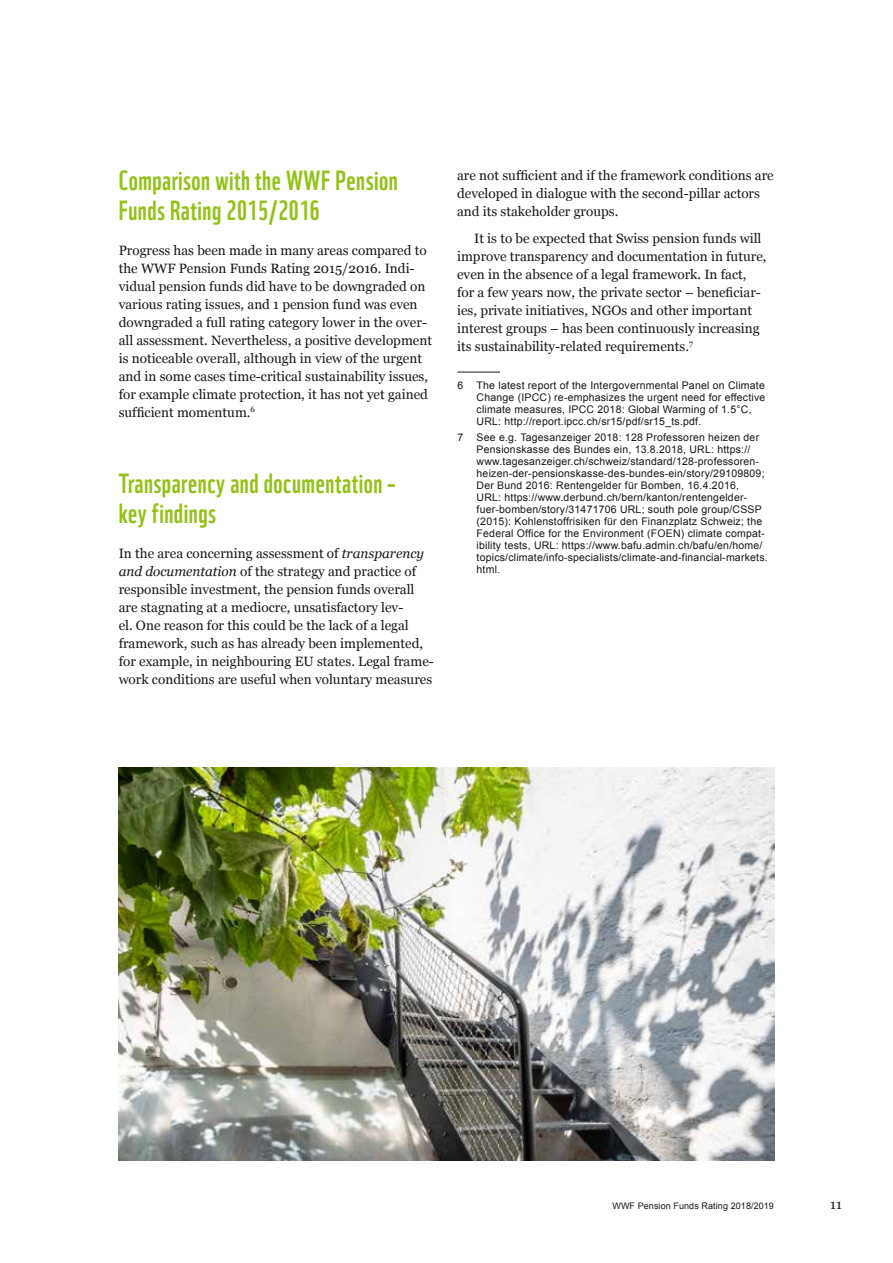
<style>
.page{position:relative;width:893px;height:1263px;background:#fff}
.page>*{position:absolute;margin:0;border:0;box-sizing:border-box;transform-origin:0 0}
.t1{font:27px/30px "WWF";letter-spacing:.02em;color:#94c11a}
.t2{font:13.5px/18px "Georgia";color:#181716}
.t3{font:10.5px/12px "Arial";letter-spacing:.02em;color:#181716}
.t4{font:9px "Arial";letter-spacing:.01em;color:#181716}
.s1{font-style:italic}
</style>
<div class="page">
<hr style="left:457px;top:372px;width:43px;height:1px;background:#181716">
<img style="left:119px;top:767px;width:655px;height:394px">
<h1 class="t1" style="left:119px;top:162px;width:281px">Comparison with the WWF Pension<br>Funds Rating 2015/2016</h1>
<p class="t2" style="left:119px;top:241px;width:315px">Progress has been made in many areas compared to the WWF Pension Funds Rating 2015/2016. Indi&shy;vidual pension funds did have to be downgraded on various rating issues, and 1 pension fund was even downgraded a full rating category lower in the over&shy;all assessment. Nevertheless, a positive development is noticeable overall, although in view of the urgent and in some cases time-critical sustainability issues, for example climate protection, it has not yet gained sufficient momentum.<sup>6</sup></p>
<h1 class="t1" style="left:119px;top:466px;width:278px">Transparency and documentation – key findings</h1>
<p class="t2" style="left:119px;top:544px;width:317px">In the area concerning assessment of <span class="s1">transparency and documentation</span> of the strategy and practice of responsible investment, the pension funds overall are stagnating at a mediocre, unsatisfactory lev-<br>el. One reason for this could be the lack of a legal framework, such as has already been implemented, for example, in neighbouring EU states. Legal frame&shy;work conditions are useful when voluntary measures</p>
<p class="t2" style="left:457px;top:167px;width:318px">are not sufficient and if the framework conditions are developed in dialogue with the second-pillar actors and its stakeholder groups.</p>
<p class="t2" style="left:457px;top:229px;width:311px;text-indent:17px">It is to be expected that Swiss pension funds will improve transparency and documentation in future, even in the absence of a legal framework. In fact, for a few years now, the private sector – beneficiar&shy;ies, private initiatives, NGOs and other important interest groups – has been continuously increasing its sustainability-related requirements.<sup>7</sup></p>
<p class="t3" style="left:457px;top:379px;width:7px">6</p>
<p class="t3" style="left:477px;top:379px;width:290px">The latest report of the Intergovernmental Panel on Climate Change (IPCC) re-emphasizes the urgent need for effective climate measures, IPCC 2018: Global Warming of 1.5°C, URL: http://report.ipcc.ch/sr15/pdf/sr15_ts.pdf.</p>
<p class="t3" style="left:457px;top:431px;width:7px">7</p>
<p class="t3" style="left:477px;top:431px;width:293px">See e.g. Tagesanzeiger 2018: 128 Professoren heizen der Pensionskasse des Bundes ein, 13.8.2018, URL: https:// www.tagesanzeiger.ch/schweiz/standard/128-professoren&shy;heizen-der-pensionskasse-des-bundes-ein/story/29109809; Der Bund 2016: Rentengelder für Bomben, 16.4.2016,<br>URL: https://www.derbund.ch/bern/kanton/rentengelder&shy;fuer-bomben/story/31471706 URL; south pole group/CSSP (2015): Kohlenstoffrisiken für den Finanzplatz Schweiz; the Federal Office for the Environment (FOEN) climate compat&shy;ibility tests, URL: https://www.bafu.admin.ch/bafu/en/home/ topics/climate/info-specialists/climate-and-financial-markets. html.</p>
<p class="t4" style="left:612px;top:1201px;width:163px">WWF Pension Funds Rating 2018/2019</p>
<p class="t2" style="left:830px;top:1196px;width:13px">11</p>
</div>
